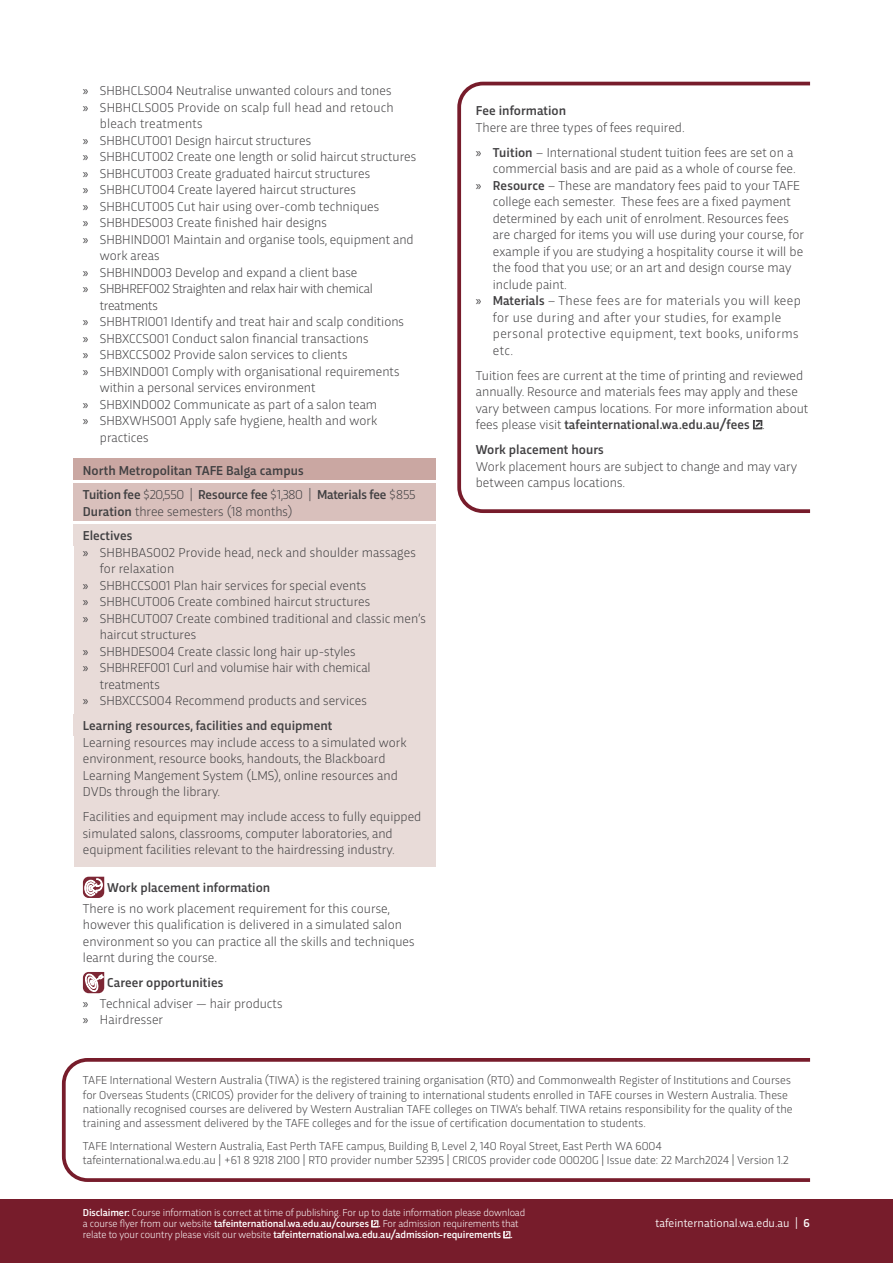
<style>
.page{position:relative;width:893px;height:1263px;background:#fff}
.page>*{position:absolute;margin:0;border:0;box-sizing:border-box;transform-origin:0 0}
.t1{font:300 13.5px/16.5px "Trasandina";color:#414042}
.t2{font:500 13.5px/24.8px "Trasandina";color:#414042}
.t3{font:300 13.5px "Trasandina";letter-spacing:.03em;color:#414042}
.t4{font:300 13.5px "Trasandina";letter-spacing:-.025em;color:#414042}
.t5{font:300 12px/14.2px "Trasandina";color:#414042}
.t6{font:12px "Trasandina";color:#fff}
.t7{font:300 10.5px/10.9px "Trasandina";letter-spacing:-.01em;color:#fff}
.s1{font-family:"Myriad Pro";font-weight:400}
.s2{font-weight:300}
.s3{font-weight:500}
</style>
<div class="page">
<div style="left:0;top:1199px;width:893px;height:64px;background:#771c2b"></div>
<svg style="left:371px;top:1220px;width:7px;height:7px"></svg>
<svg style="left:503px;top:1231px;width:7px;height:7px"></svg>
<svg style="left:61px;top:1058px;width:750px;height:124px"></svg>
<svg style="left:457px;top:81px;width:354px;height:432px"></svg>
<svg style="left:753px;top:420px;width:9px;height:9px"></svg>
<div style="left:74px;top:458px;width:362px;height:22px;background:#caa7a2"></div>
<div style="left:74px;top:483px;width:362px;height:22px;background:#d9c0bc"></div>
<div style="left:74px;top:499px;width:362px;height:22px;background:#d9c0bc"></div>
<div style="left:74px;top:524px;width:362px;height:22px;background:#e8dbd8"></div>
<div style="left:74px;top:543px;width:362px;height:34px;background:#e8dbd8"></div>
<div style="left:74px;top:576px;width:362px;height:17px;background:#e8dbd8"></div>
<div style="left:74px;top:592px;width:362px;height:18px;background:#e8dbd8"></div>
<div style="left:74px;top:609px;width:362px;height:34px;background:#e8dbd8"></div>
<div style="left:74px;top:642px;width:362px;height:17px;background:#e8dbd8"></div>
<div style="left:74px;top:658px;width:362px;height:34px;background:#e8dbd8"></div>
<div style="left:74px;top:691px;width:362px;height:26px;background:#e8dbd8"></div>
<div style="left:74px;top:714px;width:362px;height:22px;background:#e8dbd8"></div>
<div style="left:74px;top:732px;width:362px;height:76px;background:#e8dbd8"></div>
<div style="left:74px;top:807px;width:362px;height:59px;background:#e8dbd8"></div>
<svg style="left:83px;top:877px;width:21px;height:21px"></svg>
<svg style="left:83px;top:972px;width:21px;height:21px"></svg>
<p class="t1" style="left:83px;top:81px;width:310px"><span class="s1">»</span> SHBHCLS004 Neutralise unwanted colours and tones</p>
<p class="t1" style="left:83px;top:98px;width:312px"><span class="s1">»</span> SHBHCLS005 Provide on scalp full head and retouch</p>
<p class="t1" style="left:100px;top:114px;width:104px">bleach treatments</p>
<p class="t1" style="left:83px;top:131px;width:230px"><span class="s1">»</span> SHBHCUT001 Design haircut structures</p>
<p class="t1" style="left:83px;top:147px;width:335px"><span class="s1">»</span> SHBHCUT002 Create one length or solid haircut structures</p>
<p class="t1" style="left:83px;top:164px;width:289px"><span class="s1">»</span> SHBHCUT003 Create graduated haircut structures</p>
<p class="t1" style="left:83px;top:180px;width:274px"><span class="s1">»</span> SHBHCUT004 Create layered haircut structures</p>
<p class="t1" style="left:83px;top:197px;width:298px"><span class="s1">»</span> SHBHCUT005 Cut hair using over-comb techniques</p>
<p class="t1" style="left:83px;top:213px;width:246px"><span class="s1">»</span> SHBHDES003 Create finished hair designs</p>
<p class="t1" style="left:83px;top:230px;width:332px"><span class="s1">»</span> SHBHIND001 Maintain and organise tools, equipment and</p>
<p class="t1" style="left:100px;top:246px;width:61px">work areas</p>
<p class="t1" style="left:83px;top:263px;width:276px"><span class="s1">»</span> SHBHIND003 Develop and expand a client base</p>
<p class="t4" style="left:83px;top:279px;width:291px"><span class="s1">»</span> SHBHREF002 Straighten and relax hair with chemical</p>
<p class="t4" style="left:100px;top:295px;width:59px">treatments</p>
<p class="t1" style="left:83px;top:312px;width:323px"><span class="s1">»</span> SHBHTRI001 Identify and treat hair and scalp conditions</p>
<p class="t1" style="left:83px;top:329px;width:287px"><span class="s1">»</span> SHBXCCS001 Conduct salon financial transactions</p>
<p class="t1" style="left:83px;top:345px;width:266px"><span class="s1">»</span> SHBXCCS002 Provide salon services to clients</p>
<p class="t1" style="left:83px;top:362px;width:318px"><span class="s1">»</span> SHBXIND001 Comply with organisational requirements</p>
<p class="t1" style="left:100px;top:378px;width:217px">within a personal services environment</p>
<p class="t1" style="left:83px;top:395px;width:296px"><span class="s1">»</span> SHBXIND002 Communicate as part of a salon team</p>
<p class="t1" style="left:83px;top:411px;width:296px"><span class="s1">»</span> SHBXWHS001 Apply safe hygiene, health and work</p>
<p class="t1" style="left:100px;top:428px;width:50px">practices</p>
<p class="t2" style="left:83px;top:457px;width:334px">North Metropolitan TAFE Balga campus<br>Tuition fee <span class="s2">$20,550 |</span> Resource fee <span class="s2">$1,380 |</span> Materials fee <span class="s2">$855</span></p>
<p class="t1" style="left:83px;top:498px;width:211px;line-height:24.8px"><span class="s3">Duration</span> three semesters (18 months)<br><span class="s3">Electives</span></p>
<p class="t1" style="left:83px;top:543px;width:334px"><span class="s1">»</span> SHBHBAS002 Provide head, neck and shoulder massages</p>
<p class="t1" style="left:100px;top:560px;width:76px">for relaxation</p>
<p class="t1" style="left:83px;top:576px;width:285px"><span class="s1">»</span> SHBHCCS001 Plan hair services for special events</p>
<p class="t1" style="left:83px;top:593px;width:289px"><span class="s1">»</span> SHBHCUT006 Create combined haircut structures</p>
<p class="t1" style="left:83px;top:609px;width:344px"><span class="s1">»</span> SHBHCUT007 Create combined traditional and classic men’s</p>
<p class="t1" style="left:100px;top:626px;width:98px">haircut structures</p>
<p class="t1" style="left:83px;top:642px;width:274px"><span class="s1">»</span> SHBHDES004 Create classic long hair up-styles</p>
<p class="t1" style="left:83px;top:659px;width:289px"><span class="s1">»</span> SHBHREF001 Curl and volumise hair with chemical</p>
<p class="t1" style="left:100px;top:675px;width:61px">treatments</p>
<p class="t1" style="left:83px;top:692px;width:285px"><span class="s1">»</span> SHBXCCS004 Recommend products and services</p>
<p class="t2" style="left:83px;top:712px;width:251px">Learning resources, facilities and equipment</p>
<p class="t1" style="left:83px;top:733px;width:325px">Learning resources may include access to a simulated work environment, resource books, handouts, the Blackboard Learning Mangement System (LMS), online resources and DVDs through the library.</p>
<p class="t1" style="left:83px;top:807px;width:340px">Facilities and equipment may include access to fully equipped simulated salons, classrooms, computer laboratories, and equipment facilities relevant to the hairdressing industry.</p>
<p class="t2" style="left:107px;top:874px;width:165px">Work placement information</p>
<p class="t1" style="left:83px;top:899px;width:333px">There is no work placement requirement for this course, however this qualification is delivered in a simulated salon environment so you can practice all the skills and techniques learnt during the course.</p>
<p class="t1" style="left:83px;top:971px;width:201px;line-height:20.7px;text-indent:24px"><span class="s3">Career opportunities<br></span><span class="s1">»</span> Technical adviser — hair products</p>
<p class="t1" style="left:83px;top:1011px;width:82px"><span class="s1">»</span> Hairdresser</p>
<p class="t2" style="left:476px;top:97px;width:92px">Fee information</p>
<p class="t1" style="left:476px;top:114px;width:319px;line-height:25px">There are three types of fees required.<br><span class="s1">»</span> <span class="s3">Tuition</span> – International student tuition fees are set on a</p>
<p class="t1" style="left:493px;top:160px;width:304px">commercial basis and are paid as a whole of course fee.</p>
<p class="t1" style="left:476px;top:176px;width:325px"><span class="s1">»</span> <span class="s3">Resource</span> – These are mandatory fees paid to your TAFE</p>
<p class="t1" style="left:493px;top:193px;width:300px">college each semester. These fees are a fixed payment</p>
<p class="t1" style="left:493px;top:209px;width:297px">determined by each unit of enrolment. Resources fees</p>
<p class="t1" style="left:493px;top:226px;width:313px">are charged for items you will use during your course, for</p>
<p class="t1" style="left:493px;top:242px;width:312px">example if you are studying a hospitality course it will be</p>
<p class="t1" style="left:493px;top:259px;width:300px">the food that you use; or an art and design course may</p>
<p class="t1" style="left:493px;top:275px;width:75px">include paint.</p>
<p class="t3" style="left:476px;top:291px;width:327px"><span class="s1">»</span> <span class="s3">Materials</span> – These fees are for materials you will keep</p>
<p class="t3" style="left:493px;top:308px;width:290px">for use during and after your studies, for example</p>
<p class="t3" style="left:493px;top:324px;width:307px">personal protective equipment, text books, uniforms</p>
<p class="t1" style="left:493px;top:341px;width:22px">etc.</p>
<p class="t1" style="left:476px;top:366px;width:334px">Tuition fees are current at the time of printing and reviewed annually. Resource and materials fees may apply and these vary between campus locations. For more information about fees please visit <span class="s3">tafeinternational.wa.edu.au/fees</span> .</p>
<p class="t2" style="left:476px;top:436px;width:129px">Work placement hours</p>
<p class="t1" style="left:476px;top:457px;width:323px">Work placement hours are subject to change and may vary between campus locations.</p>
<p class="t5" style="left:83px;top:1072px;width:711px">TAFE International Western Australia (TIWA) is the registered training organisation (RTO) and Commonwealth Register of Institutions and Courses for Overseas Students (CRICOS) provider for the delivery of training to international students enrolled in TAFE courses in Western Australia. These nationally recognised courses are delivered by Western Australian TAFE colleges on TIWA’s behalf. TIWA retains responsibility for the quality of the training and assessment delivered by the TAFE colleges and for the issue of certification documentation to students.</p>
<p class="t5" style="left:83px;top:1138px;width:707px">TAFE International Western Australia, East Perth TAFE campus, Building B, Level 2, 140 Royal Street, East Perth WA 6004 tafeinternational.wa.edu.au | +61 8 9218 2100 | RTO provider number 52395 | CRICOS provider code 00020G | Issue date: 22 March2024 | Version 1.2</p>
<p class="t7" style="left:83px;top:1207px;width:444px"><span class="s3">Disclaimer:</span> Course information is correct at time of publishing. For up to date information please download a course flyer from our website <span class="s3">tafeinternational.wa.edu.au/courses .</span> For admission requirements that relate to your country please visit our website <span class="s3">tafeinternational.wa.edu.au/admission-requirements .</span></p>
<p class="t6" style="left:655px;top:1214px;width:156px">tafeinternational.wa.edu.au | <span class="s3">6</span></p>
</div>
